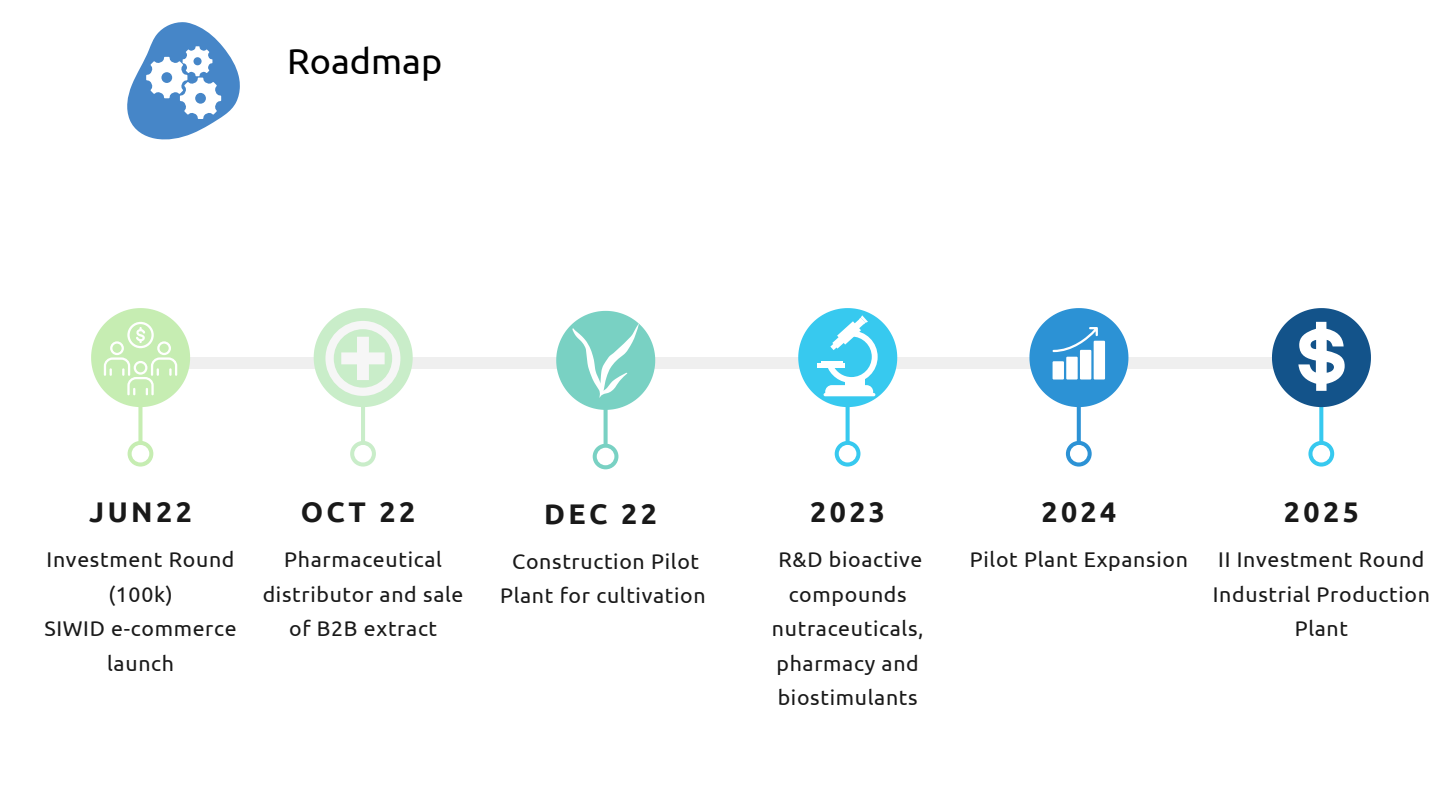
<style>
.page{position:relative;width:1440px;height:810px;background:#fff}
.page>*{position:absolute;margin:0;border:0;box-sizing:border-box;transform-origin:0 0}
.t1{font:36px "Ubuntu";color:#000}
.t2{font:700 28.4px "Ubuntu";letter-spacing:.12em;color:#191919}
.t3{font:21.3px/34.5px "Ubuntu";letter-spacing:.03em;color:#191919;text-align:center}
</style>
<div class="page">
<div style="left:111px;top:357px;width:1244px;height:12px;background:#efefef"></div>
<svg style="left:1272px;top:308px;width:99px;height:159px"></svg>
<svg style="left:91px;top:308px;width:99px;height:159px"></svg>
<svg style="left:1029px;top:308px;width:99px;height:159px"></svg>
<svg style="left:556px;top:311px;width:99px;height:158px"></svg>
<svg style="left:314px;top:308px;width:99px;height:159px"></svg>
<svg style="left:798px;top:308px;width:99px;height:159px"></svg>
<svg style="left:127px;top:22px;width:113px;height:118px"></svg>
<p class="t1" style="left:287px;top:40px;width:157px">Roadmap</p>
<p class="t2" style="left:89px;top:496px;width:104px">JUN22</p>
<p class="t3" style="left:47px;top:542px;width:189px">Investment Round (100k)</p>
<p class="t3" style="left:44px;top:611px;width:194px">SIWID e-commerce launch</p>
<p class="t2" style="left:301px;top:496px;width:116px">OCT 22</p>
<p class="t3" style="left:263px;top:542px;width:202px">Pharmaceutical distributor and sale of B2B extract</p>
<p class="t2" style="left:544px;top:497px;width:114px">DEC 22</p>
<p class="t3" style="left:500px;top:544px;width:207px">Construction Pilot<br>Plant for cultivation</p>
<p class="t2" style="left:810px;top:496px;width:76px">2023</p>
<p class="t3" style="left:772px;top:542px;width:153px">R&amp;D bioactive compounds nutraceuticals, pharmacy and biostimulants</p>
<p class="t2" style="left:1041px;top:496px;width:76px">2024</p>
<p class="t3" style="left:970px;top:542px;width:220px">Pilot Plant Expansion</p>
<p class="t2" style="left:1284px;top:496px;width:76px">2025</p>
<p class="t3" style="left:1218px;top:542px;width:208px">II Investment Round</p>
<p class="t3" style="left:1213px;top:577px;width:219px">Industrial Production<br>Plant</p>
</div>
